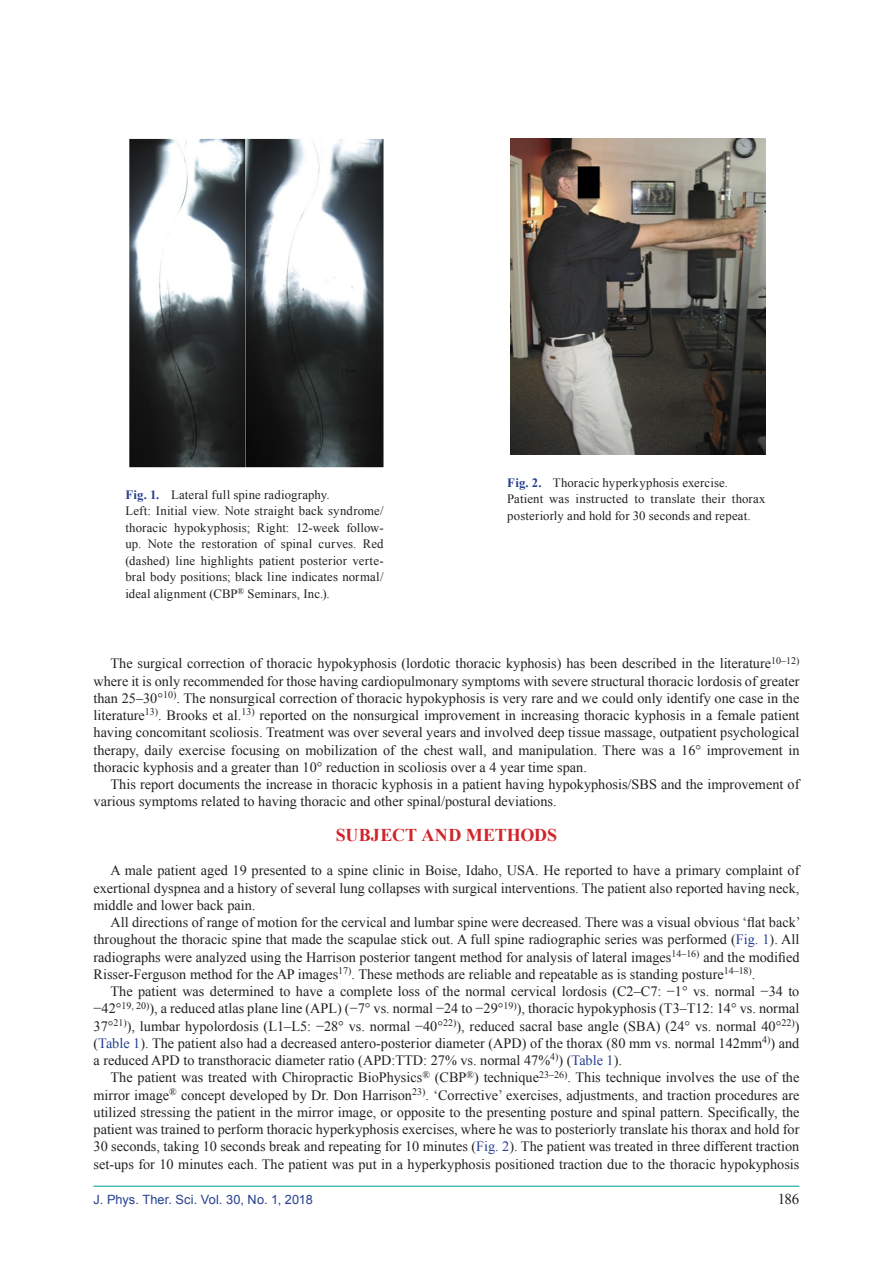
<style>
.page{position:relative;width:893px;height:1263px;background:#fff}
.page>*{position:absolute;margin:0;border:0;box-sizing:border-box;transform-origin:0 0}
.t1{font:700 18px "Times New Roman";letter-spacing:.005em;color:#d1232a}
.t2{font:15px "Times New Roman";color:#231f20}
.t3{font:14.25px/17.2px "Times New Roman";color:#231f20;text-align:justify}
.t4{font:12.75px/16.5px "Times New Roman";letter-spacing:.01em;color:#231f20}
.t5{font:12.75px "Arial";letter-spacing:.01em;color:#253f8e}
.s1{font-weight:700;color:#253f8e}
.s2{color:#253f8e}
</style>
<div class="page">
<hr style="left:94px;top:1186px;width:705px;height:1px;background:#00a6a4">
<img style="left:129px;top:138px;width:255px;height:329px">
<img style="left:510px;top:138px;width:255px;height:317px">
<p class="t4" style="left:125px;top:486px;width:260px"><span class="s1">Fig. 1.</span> Lateral full spine radiography.<br>Left: Initial view. Note straight back syndrome/ thoracic hypokyphosis; Right: 12-week follow&shy;up. Note the restoration of spinal curves. Red (dashed) line highlights patient posterior verte&shy;bral body positions; black line indicates normal/ ideal alignment (CBP<sup>®</sup> Seminars, Inc.).</p>
<p class="t4" style="left:507px;top:474px;width:260px"><span class="s1">Fig. 2.</span> Thoracic hyperkyphosis exercise.<br>Patient was instructed to translate their thorax posteriorly and hold for 30 seconds and repeat.</p>
<p class="t3" style="left:94px;top:655px;width:707px;text-indent:17px">The surgical correction of thoracic hypokyphosis (lordotic thoracic kyphosis) has been described in the literature<sup>10–12) </sup>where it is only recommended for those having cardiopulmonary symptoms with severe structural thoracic lordosis of greater than 25–30°<sup>10)</sup>. The nonsurgical correction of thoracic hypokyphosis is very rare and we could only identify one case in the literature<sup>13)</sup>. Brooks et al.<sup>13)</sup> reported on the nonsurgical improvement in increasing thoracic kyphosis in a female patient having concomitant scoliosis. Treatment was over several years and involved deep tissue massage, outpatient psychological therapy, daily exercise focusing on mobilization of the chest wall, and manipulation. There was a 16° improvement in thoracic kyphosis and a greater than 10° reduction in scoliosis over a 4 year time span.</p>
<p class="t3" style="left:94px;top:775px;width:707px;text-indent:17px">This report documents the increase in thoracic kyphosis in a patient having hypokyphosis/SBS and the improvement of various symptoms related to having thoracic and other spinal/postural deviations.</p>
<p class="t1" style="left:336px;top:822px;width:223px">SUBJECT AND METHODS</p>
<p class="t3" style="left:94px;top:862px;width:707px;text-indent:17px">A male patient aged 19 presented to a spine clinic in Boise, Idaho, USA. He reported to have a primary complaint of exertional dyspnea and a history of several lung collapses with surgical interventions. The patient also reported having neck, middle and lower back pain.</p>
<p class="t3" style="left:94px;top:913px;width:708px;text-indent:17px">All directions of range of motion for the cervical and lumbar spine were decreased. There was a visual obvious ‘flat back’ throughout the thoracic spine that made the scapulae stick out. A full spine radiographic series was performed (<span class="s2">Fig. 1</span>). All radiographs were analyzed using the Harrison posterior tangent method for analysis of lateral images<sup>14–16)</sup> and the modified Risser-Ferguson method for the AP images<sup>17)</sup>. These methods are reliable and repeatable as is standing posture<sup>14–18)</sup>.</p>
<p class="t3" style="left:94px;top:982px;width:707px;text-indent:17px">The patient was determined to have a complete loss of the normal cervical lordosis (C2–C7: −1° vs. normal −34 to −42°<sup>19,</sup> <sup>20)</sup>), a reduced atlas plane line (APL) (−7° vs. normal −24 to −29°<sup>19)</sup>), thoracic hypokyphosis (T3–T12: 14° vs. normal 37°<sup>21)</sup>), lumbar hypolordosis (L1–L5: −28° vs. normal −40°<sup>22)</sup>), reduced sacral base angle (SBA) (24° vs. normal 40°<sup>22)</sup>) (<span class="s2">Table 1</span>). The patient also had a decreased antero-posterior diameter (APD) of the thorax (80 mm vs. normal 142mm<sup>4)</sup>) and a reduced APD to transthoracic diameter ratio (APD:TTD: 27% vs. normal 47%<sup>4)</sup>) (<span class="s2">Table 1</span>).</p>
<p class="t3" style="left:93px;top:1069px;width:707px;text-indent:17px">The patient was treated with Chiropractic BioPhysics<sup>®</sup> (CBP<sup>®</sup>) technique<sup>23–26)</sup>. This technique involves the use of the mirror image<sup>®</sup> concept developed by Dr. Don Harrison<sup>23)</sup>. ‘Corrective’ exercises, adjustments, and traction procedures are utilized stressing the patient in the mirror image, or opposite to the presenting posture and spinal pattern. Specifically, the patient was trained to perform thoracic hyperkyphosis exercises, where he was to posteriorly translate his thorax and hold for 30 seconds, taking 10 seconds break and repeating for 10 minutes (<span class="s2">Fig. 2</span>). The patient was treated in three different traction set-ups for 10 minutes each. The patient was put in a hyperkyphosis positioned traction due to the thoracic hypokyphosis</p>
<p class="t5" style="left:94px;top:1191px;width:221px">J. Phys. Ther. Sci. Vol. 30, No. 1, 2018</p>
<p class="t2" style="left:778px;top:1188px;width:23px">186</p>
</div>
